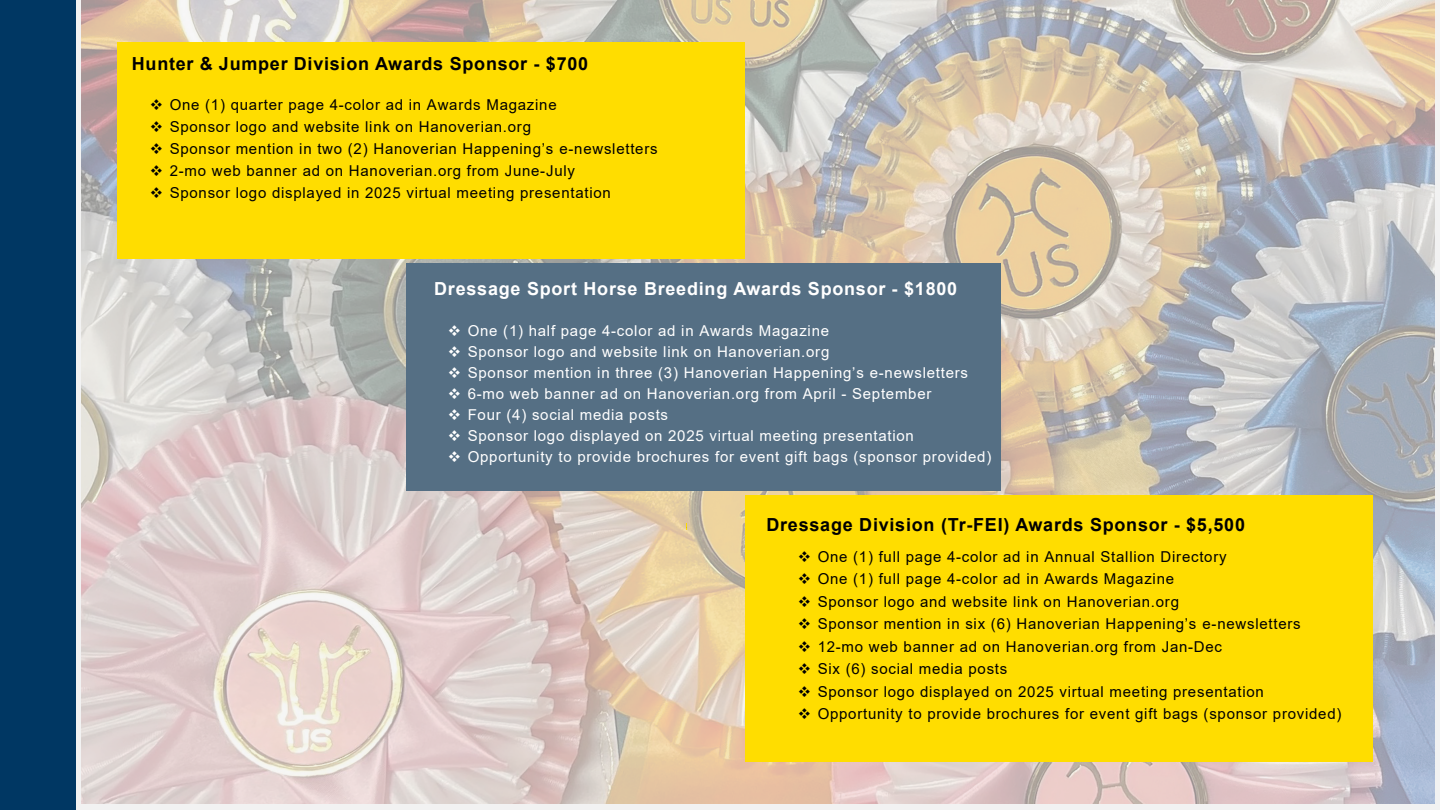
<style>
.page{position:relative;width:1440px;height:810px;background:#fff}
.page>*{position:absolute;margin:0;border:0;box-sizing:border-box;transform-origin:0 0}
.t1{font:700 18px "Arial";letter-spacing:.04em;color:#000}
.t2{font:700 18px "Arial";letter-spacing:.04em;color:#fff}
.t3{font:15px "Arial";letter-spacing:.05em;color:#000}
.t4{font:15px "Arial";letter-spacing:.05em;color:#fff}
</style>
<div class="page">
<div style="left:0;top:0;width:75px;height:810px;background:#003763"></div>
<img style="left:82px;top:0;width:1352px;height:804px">
<div style="left:117px;top:42px;width:628px;height:217px;background:#fd0"></div>
<div style="left:745px;top:495px;width:627px;height:267px;background:#fd0"></div>
<div style="left:406px;top:263px;width:594px;height:227px;background:#556f84"></div>
<p class="t1" style="left:132px;top:51px;width:458px">Hunter &amp; Jumper Division Awards Sponsor - $700</p>
<p class="t3" style="left:150px;top:94px;width:409px">❖ One (1) quarter page 4-color ad in Awards Magazine</p>
<p class="t3" style="left:150px;top:116px;width:383px">❖ Sponsor logo and website link on Hanoverian.org</p>
<p class="t3" style="left:150px;top:139px;width:509px">❖ Sponsor mention in two (2) Hanoverian Happening’s e-newsletters</p>
<p class="t3" style="left:150px;top:161px;width:427px">❖ 2-mo web banner ad on Hanoverian.org from June-July</p>
<p class="t3" style="left:150px;top:183px;width:463px">❖ Sponsor logo displayed in 2025 virtual meeting presentation</p>
<p class="t2" style="left:434px;top:276px;width:524px">Dressage Sport Horse Breeding Awards Sponsor - $1800</p>
<p class="t4" style="left:448px;top:320px;width:383px">❖ One (1) half page 4-color ad in Awards Magazine</p>
<p class="t4" style="left:448px;top:341px;width:383px">❖ Sponsor logo and website link on Hanoverian.org</p>
<p class="t4" style="left:448px;top:362px;width:522px">❖ Sponsor mention in three (3) Hanoverian Happening’s e-newsletters</p>
<p class="t4" style="left:448px;top:383px;width:485px">❖ 6-mo web banner ad on Hanoverian.org from April - September</p>
<p class="t4" style="left:448px;top:404px;width:222px">❖ Four (4) social media posts</p>
<p class="t4" style="left:448px;top:425px;width:468px">❖ Sponsor logo displayed on 2025 virtual meeting presentation</p>
<p class="t4" style="left:448px;top:446px;width:545px">❖ Opportunity to provide brochures for event gift bags (sponsor provided)</p>
<p class="t1" style="left:766px;top:512px;width:480px">Dressage Division (Tr-FEI) Awards Sponsor - $5,500</p>
<p class="t3" style="left:798px;top:546px;width:430px">❖ One (1) full page 4-color ad in Annual Stallion Directory</p>
<p class="t3" style="left:798px;top:569px;width:378px">❖ One (1) full page 4-color ad in Awards Magazine</p>
<p class="t3" style="left:798px;top:591px;width:383px">❖ Sponsor logo and website link on Hanoverian.org</p>
<p class="t3" style="left:798px;top:614px;width:504px">❖ Sponsor mention in six (6) Hanoverian Happening’s e-newsletters</p>
<p class="t3" style="left:798px;top:636px;width:426px">❖ 12-mo web banner ad on Hanoverian.org from Jan-Dec</p>
<p class="t3" style="left:798px;top:659px;width:211px">❖ Six (6) social media posts</p>
<p class="t3" style="left:798px;top:681px;width:468px">❖ Sponsor logo displayed on 2025 virtual meeting presentation</p>
<p class="t3" style="left:798px;top:704px;width:545px">❖ Opportunity to provide brochures for event gift bags (sponsor provided)</p>
</div>
